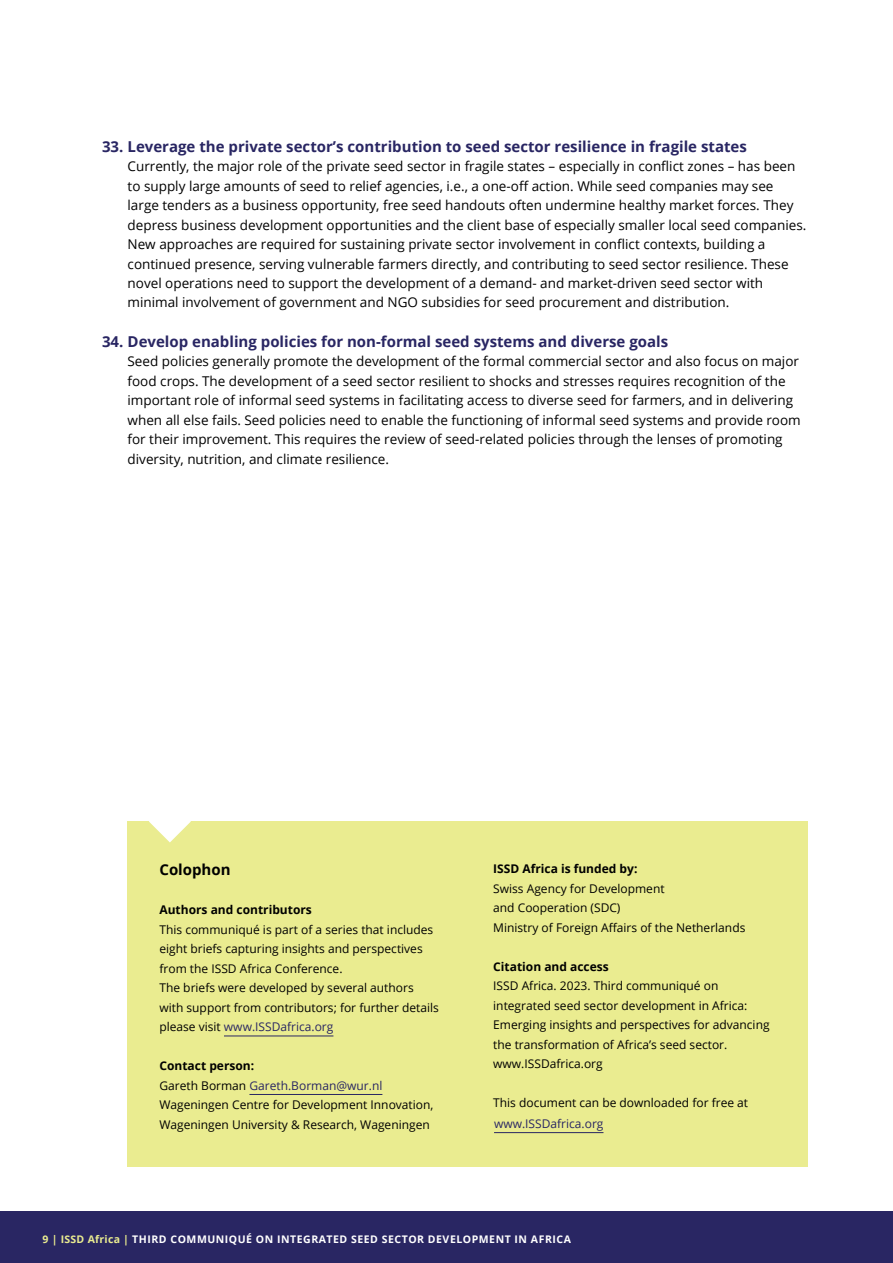
<style>
.page{position:relative;width:893px;height:1263px;background:#fff}
.page>*{position:absolute;margin:0;border:0;box-sizing:border-box;transform-origin:0 0}
.t1{font:700 15px "Open Sans";color:#292663}
.t2{font:700 15px "Open Sans";color:#000}
.t3{font:13.5px/19.5px "Open Sans";color:#000}
.t4{font:12px/19.5px "Open Sans";color:#000}
.t5{font:700 12px "Open Sans";color:#000}
.t6{font:12px "Open Sans";color:#292663}
.t7{font:700 10.5px "Open Sans";letter-spacing:.05em;color:#fff}
.s1{color:#292663}
.s2{font-weight:700}
.s3{color:#eaec90}
</style>
<div class="page">
<div style="left:0;top:1212px;width:893px;height:51px;background:#292663"></div>
<div style="left:128px;top:821px;width:680px;height:346px;background:#eaec90"></div>
<hr style="left:224px;top:1036px;width:109px;height:1px;background:#292663">
<hr style="left:249px;top:1094px;width:133px;height:1px;background:#292663">
<hr style="left:494px;top:1132px;width:109px;height:1px;background:#292663">
<svg style="left:149px;top:821px;width:42px;height:21px"></svg>
<p class="t1" style="left:102px;top:135px;width:646px">33. Leverage the private sector’s contribution to seed sector resilience in fragile states</p>
<p class="t3" style="left:128px;top:156px;width:680px">Currently, the major role of the private seed sector in fragile states – especially in conflict zones – has been to supply large amounts of seed to relief agencies, i.e., a one-off action. While seed companies may see large tenders as a business opportunity, free seed handouts often undermine healthy market forces. They depress business development opportunities and the client base of especially smaller local seed companies.<br>New approaches are required for sustaining private sector involvement in conflict contexts, building a continued presence, serving vulnerable farmers directly, and contributing to seed sector resilience. These novel operations need to support the development of a demand- and market-driven seed sector with minimal involvement of government and NGO subsidies for seed procurement and distribution.</p>
<p class="t1" style="left:102px;top:330px;width:568px">34. Develop enabling policies for non-formal seed systems and diverse goals</p>
<p class="t3" style="left:128px;top:351px;width:675px">Seed policies generally promote the development of the formal commercial sector and also focus on major food crops. The development of a seed sector resilient to shocks and stresses requires recognition of the important role of informal seed systems in facilitating access to diverse seed for farmers, and in delivering when all else fails. Seed policies need to enable the functioning of informal seed systems and provide room for their improvement. This requires the review of seed-related policies through the lenses of promoting diversity, nutrition, and climate resilience.</p>
<p class="t2" style="left:159px;top:859px;width:73px">Colophon</p>
<p class="t5" style="left:159px;top:902px;width:154px">Authors and contributors</p>
<p class="t4" style="left:159px;top:919px;width:281px">This communiqué is part of a series that includes eight briefs capturing insights and perspectives from the ISSD Africa Conference.<br>The briefs were developed by several authors with support from contributors; for further details please visit <span class="s1">www.ISSDafrica.org</span></p>
<p class="t4" style="left:159px;top:1056px;width:275px"><span class="s2">Contact person:<br></span>Gareth Borman <span class="s1">Gareth.Borman@wur.nl </span>Wageningen Centre for Development Innovation, Wageningen University &amp; Research, Wageningen</p>
<p class="t5" style="left:493px;top:860px;width:146px">ISSD Africa is funded by:</p>
<p class="t4" style="left:493px;top:878px;width:254px">Swiss Agency for Development<br>and Cooperation (SDC)<br>Ministry of Foreign Affairs of the Netherlands</p>
<p class="t5" style="left:493px;top:958px;width:117px">Citation and access</p>
<p class="t4" style="left:493px;top:976px;width:278px">ISSD Africa. 2023. Third communiqué on integrated seed sector development in Africa:<br>Emerging insights and perspectives for advancing the transformation of Africa’s seed sector. www.ISSDafrica.org</p>
<p class="t4" style="left:493px;top:1093px;width:256px">This document can be downloaded for free at</p>
<p class="t6" style="left:494px;top:1115px;width:111px">www.ISSDafrica.org</p>
<p class="t7" style="left:43px;top:1231px;width:530px"><span class="s3">9 | ISSD Africa |</span> THIRD COMMUNIQUÉ ON INTEGRATED SEED SECTOR DEVELOPMENT IN AFRICA</p>
</div>
